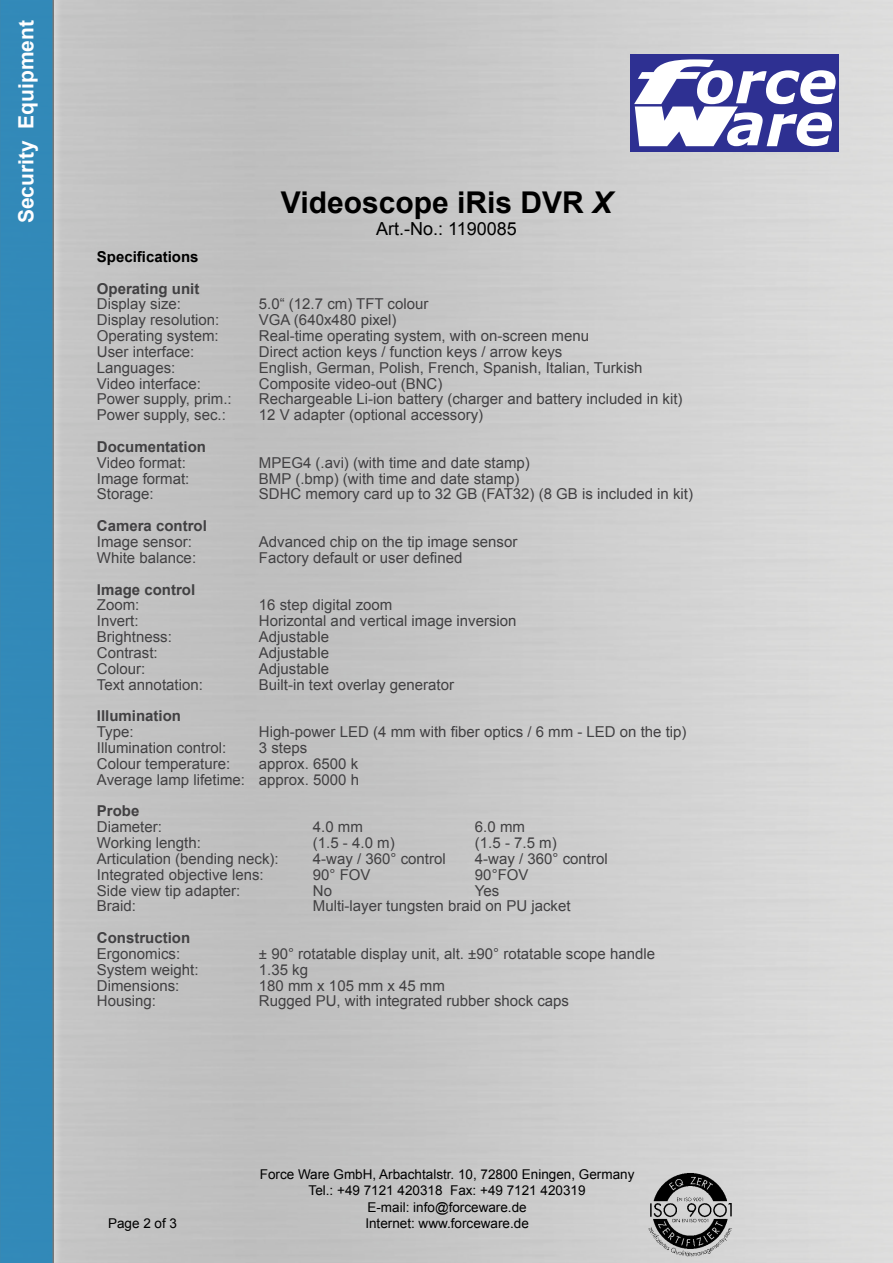
<style>
.page{position:relative;width:893px;height:1263px;background:#fff}
.page>*{position:absolute;margin:0;border:0;box-sizing:border-box;transform-origin:0 0}
.t1{font:700 30px "Arial";color:#000}
.t2{font:700 21px "Arial";color:#fffeff}
.t3{font:18px "Arial";color:#000}
.t4{font:15px/15.9px "Arial";color:#414042;text-align:right}
.t5{font:700 15px "Arial";color:#414042}
.t6{font:700 15px "Arial";color:#000}
.t7{font:13.5px/16.2px "Arial";color:#000;text-align:center}
.s1{font-style:italic}
</style>
<div class="page">
<img style="left:63px;top:0;width:830px;height:1263px">
<div style="left:631px;top:54px;width:208px;height:98px;background:#2e3092"></div>
<svg style="left:634px;top:59px;width:202px;height:87px"></svg>
<img style="left:645px;top:1169px;width:90px;height:89px">
<div style="left:0;top:0;width:63px;height:1263px;background:#cecece"></div>
<div style="left:0;top:0;width:54px;height:1263px;background:#3289b8"></div>
<h2 class="t2" style="left:12px;top:223px;width:205px;rotate:-90deg">Security Equipment</h2>
<h1 class="t1" style="left:281px;top:183px;width:333px">Videoscope iRis DVR <span class="s1">X</span></h1>
<p class="t3" style="left:376px;top:217px;width:142px">Art.-No.: 1190085</p>
<p class="t6" style="left:97px;top:247px;width:103px">Specifications</p>
<p class="t5" style="left:97px;top:278px;width:104px">Operating unit</p>
<p class="t4" style="left:97px;top:296px;width:86px">Display size:</p>
<p class="t4" style="left:259px;top:296px;width:171px">5.0“ (12.7 cm) TFT colour</p>
<p class="t4" style="left:97px;top:312px;width:124px">Display resolution:</p>
<p class="t4" style="left:259px;top:312px;width:139px">VGA (640x480 pixel)</p>
<p class="t4" style="left:97px;top:328px;width:123px">Operating system:</p>
<p class="t4" style="left:259px;top:328px;width:332px">Real-time operating system, with on-screen menu</p>
<p class="t4" style="left:97px;top:344px;width:99px">User interface:</p>
<p class="t4" style="left:259px;top:344px;width:305px">Direct action keys / function keys / arrow keys</p>
<p class="t4" style="left:97px;top:360px;width:80px">Languages:</p>
<p class="t4" style="left:259px;top:360px;width:385px">English, German, Polish, French, Spanish, Italian, Turkish</p>
<p class="t4" style="left:97px;top:375px;width:105px">Video interface:</p>
<p class="t4" style="left:259px;top:375px;width:185px">Composite video-out (BNC)</p>
<p class="t4" style="left:97px;top:391px;width:136px">Power supply, prim.:</p>
<p class="t4" style="left:259px;top:391px;width:425px">Rechargeable Li-ion battery (charger and battery included in kit)</p>
<p class="t4" style="left:97px;top:407px;width:130px">Power supply, sec.:</p>
<p class="t4" style="left:259px;top:407px;width:226px">12 V adapter (optional accessory)</p>
<p class="t5" style="left:97px;top:437px;width:111px">Documentation</p>
<p class="t4" style="left:97px;top:455px;width:90px">Video format:</p>
<p class="t4" style="left:259px;top:455px;width:272px">MPEG4 (.avi) (with time and date stamp)</p>
<p class="t4" style="left:97px;top:470px;width:94px">Image format:</p>
<p class="t4" style="left:259px;top:470px;width:262px">BMP (.bmp) (with time and date stamp)</p>
<p class="t4" style="left:97px;top:486px;width:58px">Storage:</p>
<p class="t4" style="left:259px;top:486px;width:436px">SDHC memory card up to 32 GB (FAT32) (8 GB is included in kit)</p>
<p class="t5" style="left:97px;top:516px;width:112px">Camera control</p>
<p class="t4" style="left:97px;top:534px;width:97px">Image sensor:</p>
<p class="t4" style="left:259px;top:534px;width:260px">Advanced chip on the tip image sensor</p>
<p class="t4" style="left:97px;top:550px;width:101px">White balance:</p>
<p class="t4" style="left:259px;top:550px;width:205px">Factory default or user defined</p>
<p class="t5" style="left:97px;top:579px;width:100px">Image control</p>
<p class="t4" style="left:97px;top:597px;width:44px">Zoom:</p>
<p class="t4" style="left:259px;top:597px;width:135px">16 step digital zoom</p>
<p class="t4" style="left:97px;top:613px;width:43px">Invert:</p>
<p class="t4" style="left:259px;top:613px;width:259px">Horizontal and vertical image inversion</p>
<p class="t4" style="left:97px;top:629px;width:77px">Brightness:</p>
<p class="t4" style="left:259px;top:629px;width:72px">Adjustable</p>
<p class="t4" style="left:97px;top:645px;width:62px">Contrast:</p>
<p class="t4" style="left:259px;top:645px;width:72px">Adjustable</p>
<p class="t4" style="left:97px;top:661px;width:50px">Colour:</p>
<p class="t4" style="left:259px;top:661px;width:72px">Adjustable</p>
<p class="t4" style="left:97px;top:676px;width:107px">Text annotation:</p>
<p class="t4" style="left:259px;top:676px;width:197px">Built-in text overlay generator</p>
<p class="t5" style="left:97px;top:706px;width:86px">Illumination</p>
<p class="t4" style="left:97px;top:724px;width:38px">Type:</p>
<p class="t4" style="left:259px;top:724px;width:429px">High-power LED (4 mm with fiber optics / 6 mm - LED on the tip)</p>
<p class="t4" style="left:97px;top:740px;width:131px">Illumination control:</p>
<p class="t4" style="left:259px;top:740px;width:50px">3 steps</p>
<p class="t4" style="left:97px;top:756px;width:135px">Colour temperature:</p>
<p class="t4" style="left:97px;top:756px;width:264px">approx. 6500 k<br>Average lamp lifetime: approx. 5000 h</p>
<p class="t5" style="left:97px;top:801px;width:44px">Probe</p>
<p class="t4" style="left:97px;top:819px;width:67px">Diameter:</p>
<p class="t4" style="left:313px;top:819px;width:52px">4.0 mm</p>
<p class="t4" style="left:475px;top:819px;width:52px">6.0 mm</p>
<p class="t4" style="left:97px;top:835px;width:105px">Working length:</p>
<p class="t4" style="left:313px;top:835px;width:83px">(1.5 - 4.0 m)</p>
<p class="t4" style="left:475px;top:835px;width:83px">(1.5 - 7.5 m)</p>
<p class="t4" style="left:97px;top:851px;width:183px">Articulation (bending neck):</p>
<p class="t4" style="left:313px;top:851px;width:134px">4-way / 360° control</p>
<p class="t4" style="left:475px;top:851px;width:134px">4-way / 360° control</p>
<p class="t4" style="left:97px;top:866px;width:168px">Integrated objective lens:</p>
<p class="t4" style="left:313px;top:866px;width:59px">90° FOV</p>
<p class="t4" style="left:475px;top:866px;width:55px">90°FOV</p>
<p class="t4" style="left:97px;top:882px;width:145px">Side view tip adapter:</p>
<p class="t4" style="left:313px;top:882px;width:21px">No</p>
<p class="t4" style="left:475px;top:882px;width:26px">Yes</p>
<p class="t4" style="left:97px;top:898px;width:41px">Braid:</p>
<p class="t4" style="left:313px;top:898px;width:259px">Multi-layer tungsten braid on PU jacket</p>
<p class="t5" style="left:97px;top:928px;width:95px">Construction</p>
<p class="t4" style="left:97px;top:946px;width:85px">Ergonomics:</p>
<p class="t4" style="left:259px;top:946px;width:398px">± 90° rotatable display unit, alt. ±90° rotatable scope handle</p>
<p class="t4" style="left:97px;top:962px;width:103px">System weight:</p>
<p class="t4" style="left:259px;top:962px;width:51px">1.35 kg</p>
<p class="t4" style="left:97px;top:977px;width:84px">Dimensions:</p>
<p class="t4" style="left:259px;top:977px;width:187px">180 mm x 105 mm x 45 mm</p>
<p class="t4" style="left:97px;top:993px;width:61px">Housing:</p>
<p class="t4" style="left:259px;top:993px;width:312px">Rugged PU, with integrated rubber shock caps</p>
<p class="t7" style="left:260px;top:1166px;width:376px">Force Ware GmbH, Arbachtalstr. 10, 72800 Eningen, Germany<br>Tel.: +49 7121 420318 Fax: +49 7121 420319<br>E-mail: info@forceware.de</p>
<p class="t7" style="left:108px;top:1215px;width:71px">Page 2 of 3</p>
<p class="t7" style="left:365px;top:1215px;width:165px">Internet: www.forceware.de</p>
</div>
